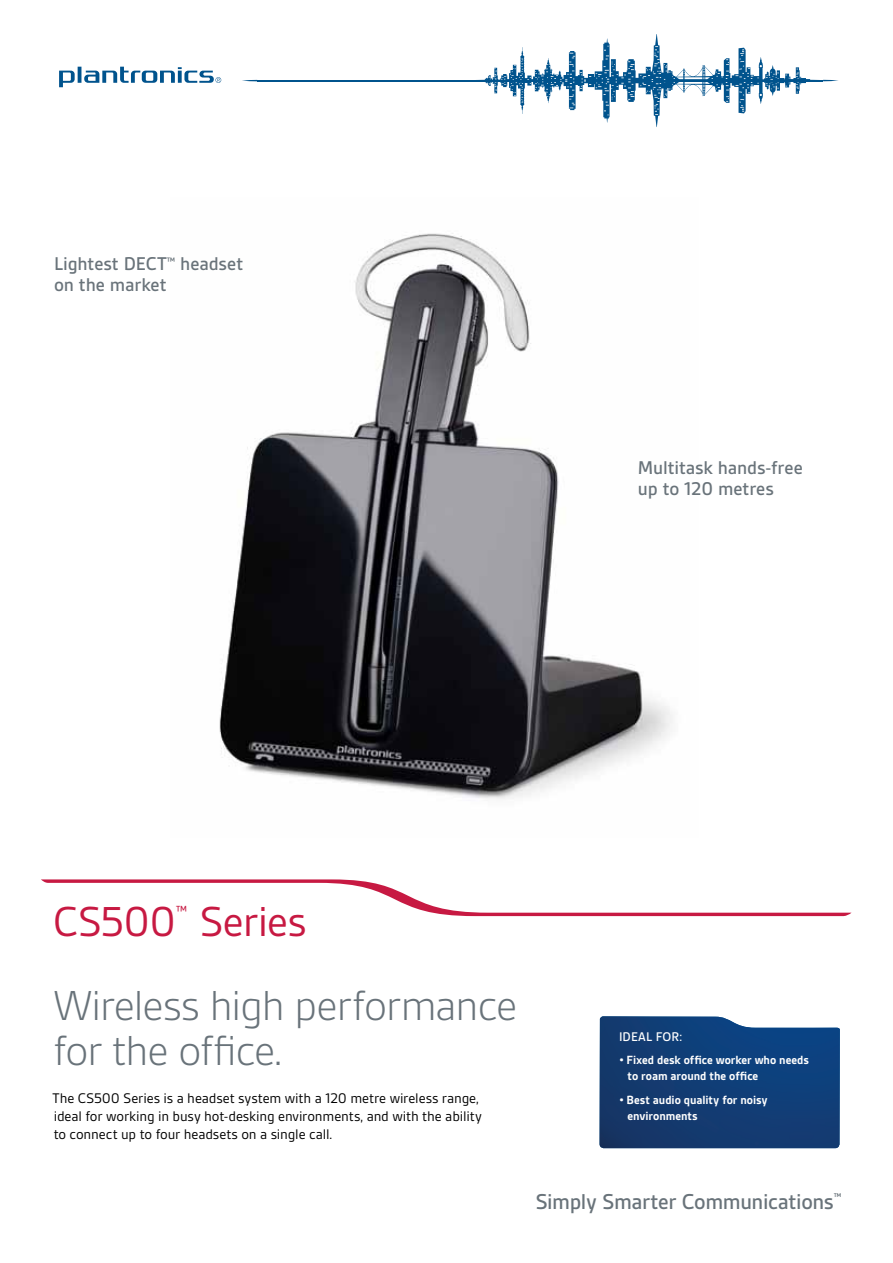
<style>
.page{position:relative;width:893px;height:1263px;background:#fff}
.page>*{position:absolute;margin:0;border:0;box-sizing:border-box;transform-origin:0 0}
.t1{font:300 45px/45px "Gesta";letter-spacing:-.035em;color:#69737a}
.t2{font:45px "Gesta";letter-spacing:-.025em;color:#c71942}
.t3{font:500 23.1px "Gesta";letter-spacing:-.02em;color:#69737a}
.t4{font:500 19.8px/21px "Gesta";letter-spacing:-.01em;color:#69737a}
.t5{font:15.75px "Gesta";color:#c71942}
.t6{font:15px/18px "Gesta";letter-spacing:-.01em;color:#000}
.t7{font:500 13.5px "Gesta";letter-spacing:.01em;color:#fff}
.t8{font:700 12.75px/16.5px "Gesta";color:#fff}
</style>
<div class="page">
<svg style="left:41px;top:879px;width:810px;height:37px"></svg>
<hr style="left:257px;top:80px;width:270px;height:1px;background:#00538d">
<svg style="left:242px;top:80px;width:15px;height:1px"></svg>
<svg style="left:59px;top:67px;width:162px;height:20px"></svg>
<svg style="left:468px;top:34px;width:370px;height:93px"></svg>
<img style="left:219px;top:233px;width:454px;height:566px">
<img style="left:600px;top:1016px;width:240px;height:132px">
<h3 class="t4" style="left:54px;top:253px;width:191px">Lightest DECT<sup>™</sup> headset on the market</h3>
<h3 class="t4" style="left:638px;top:457px;width:166px">Multitask hands-free up to 120 metres</h3>
<h1 class="t2" style="left:53px;top:898px;width:125px">CS500</h1>
<p class="t5" style="left:176px;top:903px;width:13px">™</p>
<h1 class="t2" style="left:199px;top:898px;width:109px">Series</h1>
<h1 class="t1" style="left:53px;top:984px;width:466px">Wireless high performance for the office.</h1>
<p class="t6" style="left:53px;top:1089px;width:431px">The CS500 Series is a headset system with a 120 metre wireless range, ideal for working in busy hot-desking environments, and with the ability to connect up to four headsets on a single call.</p>
<p class="t7" style="left:619px;top:1029px;width:65px">Ideal For:</p>
<p class="t8" style="left:628px;top:1051px;width:183px;text-indent:-9px">• Fixed desk office worker who needs to roam around the office</p>
<p class="t8" style="left:628px;top:1091px;width:142px;text-indent:-9px">• Best audio quality for noisy environments</p>
<h2 class="t3" style="left:535px;top:1189px;width:308px">Simply Smarter Communications<sup>™</sup></h2>
</div>
